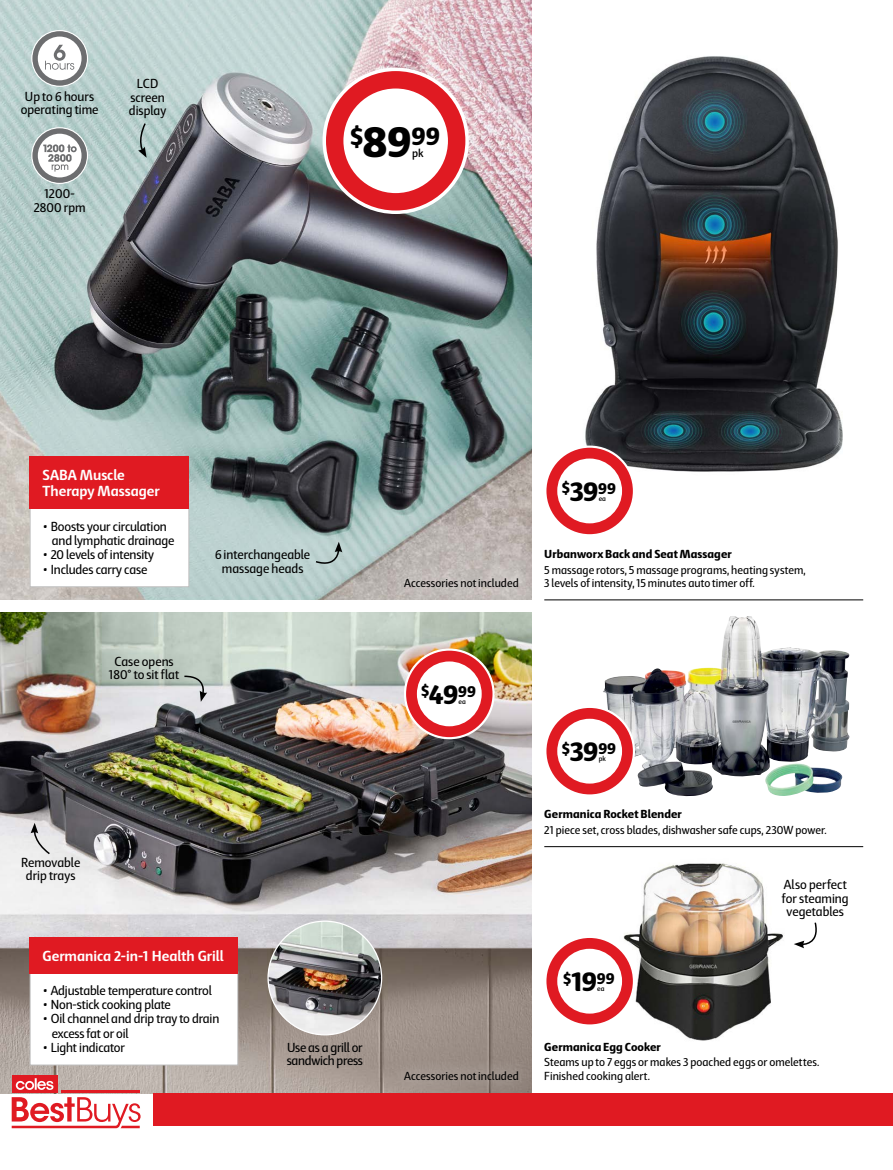
<style>
.page{position:relative;width:893px;height:1170px;background:#fff}
.page>*{position:absolute;margin:0;border:0;box-sizing:border-box;transform-origin:0 0}
.t1{font:800 26.25px "Coles Haptic";color:#000}
.t2{font:800 16.35px "Coles Haptic";color:#000}
.t3{font:700 15px/16.5px "Coles Haptic";color:#fff}
.t4{font:13.5px/13.5px "Coles Haptic";letter-spacing:-.01em;color:#000;text-align:center}
.t5{font:12px/13.5px "Coles Haptic";letter-spacing:.005em;color:#000}
.t6{font:800 12px "Coles Haptic";letter-spacing:.005em;color:#000}
.t7{font:700 11.55px "Coles Haptic Semi";color:#000}
.t8{font:700 7.2px "Coles Haptic Semi";color:#000}
.s1{font-size:45.15px}
.s2{font-size:28.05px}
</style>
<div class="page">
<img style="left:0;top:0;width:531px;height:600px">
<img style="left:0;top:612px;width:531px;height:481px">
<img style="left:623px;top:863px;width:160px;height:178px">
<img style="left:585px;top:56px;width:258px;height:416px">
<img style="left:603px;top:616px;width:247px;height:181px">
<img style="left:268px;top:921px;width:114px;height:113px;border-radius:57px">
<div style="left:390px;top:564px;width:143px;height:38px;background:#fff;opacity:.75"></div>
<div style="left:390px;top:1057px;width:143px;height:38px;background:#fff;opacity:.75"></div>
<div style="left:30px;top:508px;width:159px;height:78px;background:#fff"></div>
<div style="left:30px;top:507px;width:159px;height:80px;border:1px solid #bfbfbf"></div>
<div style="left:30px;top:456px;width:159px;height:53px;background:#e01a22"></div>
<div style="left:30px;top:971px;width:208px;height:93px;background:#fff"></div>
<div style="left:30px;top:971px;width:208px;height:94px;border:1px solid #bfbfbf"></div>
<div style="left:30px;top:937px;width:208px;height:36px;background:#e01a22"></div>
<svg style="left:32px;top:31px;width:55px;height:55px"></svg>
<div style="left:31px;top:30px;width:57px;height:57px;border:1px solid #fff;border-radius:50%"></div>
<svg style="left:32px;top:128px;width:55px;height:55px"></svg>
<div style="left:31px;top:127px;width:57px;height:57px;border:1px solid #fff;border-radius:50%"></div>
<svg style="left:546px;top:447px;width:87px;height:87px"></svg>
<div style="left:544px;top:705px;width:91px;height:91px;background:#fff;border-radius:50%"></div>
<svg style="left:546px;top:708px;width:87px;height:86px"></svg>
<svg style="left:404px;top:648px;width:91px;height:91px"></svg>
<img style="left:406px;top:650px;width:86px;height:87px">
<svg style="left:546px;top:937px;width:87px;height:87px"></svg>
<svg style="left:322px;top:68px;width:147px;height:146px"></svg>
<svg style="left:326px;top:71px;width:139px;height:139px"></svg>
<svg style="left:794px;top:922px;width:23px;height:26px"></svg>
<svg style="left:183px;top:674px;width:24px;height:27px"></svg>
<svg style="left:31px;top:822px;width:20px;height:33px"></svg>
<svg style="left:314px;top:541px;width:28px;height:27px"></svg>
<svg style="left:137px;top:122px;width:10px;height:36px"></svg>
<hr style="left:544px;top:846px;width:319px;height:1px;background:#000">
<hr style="left:544px;top:599px;width:319px;height:1px;background:#000">
<div style="left:153px;top:1093px;width:740px;height:32px;background:#e01a22"></div>
<svg style="left:12px;top:1097px;width:129px;height:31px"></svg>
<hr style="left:62px;top:1090px;width:78px;height:2px;background:#e01a22">
<div style="left:12px;top:1075px;width:45px;height:17px;background:#e01a22"></div>
<svg style="left:16px;top:1078px;width:37px;height:11px"></svg>
<p class="t4" style="left:21px;top:90px;width:79px">Up to 6 hours operating time</p>
<p class="t4" style="left:34px;top:187px;width:53px">1200-<br>2800 rpm</p>
<p class="t4" style="left:129px;top:77px;width:39px">LCD screen display</p>
<h1 class="t1" style="left:350px;top:120px;width:91px">$<span class="s1">89</span>99</h1>
<p class="t7" style="left:412px;top:146px;width:13px">pk</p>
<p class="t3" style="left:43px;top:466px;width:119px">SABA Muscle<br>Therapy Massager</p>
<p class="t4" style="left:52px;top:519px;width:124px;line-height:14.2px;text-align:left;text-indent:-9px">• Boosts your circulation and lymphatic drainage</p>
<p class="t4" style="left:43px;top:548px;width:112px">• 20 levels of intensity</p>
<p class="t4" style="left:43px;top:562px;width:106px">• Includes carry case</p>
<p class="t4" style="left:109px;top:654px;width:72px">Case opens<br>180° to sit flat</p>
<p class="t4" style="left:215px;top:548px;width:97px">6 interchangeable massage heads</p>
<p class="t4" style="left:21px;top:855px;width:61px">Removable drip trays</p>
<p class="t3" style="left:43px;top:947px;width:183px">Germanica 2-in-1 Health Grill</p>
<p class="t4" style="left:43px;top:983px;width:170px">• Adjustable temperature control</p>
<p class="t4" style="left:43px;top:997px;width:129px">• Non-stick cooking plate</p>
<p class="t4" style="left:52px;top:1011px;width:169px;line-height:14.2px;text-align:left;text-indent:-9px">• Oil channel and drip tray to drain excess fat or oil</p>
<p class="t4" style="left:43px;top:1040px;width:83px">• Light indicator</p>
<p class="t4" style="left:287px;top:1040px;width:78px;text-align:left">Use as a grill or sandwich press</p>
<p class="t5" style="left:404px;top:576px;width:116px">Accessories not included</p>
<p class="t2" style="left:562px;top:478px;width:56px">$<span class="s2">39</span>99</p>
<p class="t8" style="left:599px;top:494px;width:9px">ea</p>
<p class="t6" style="left:544px;top:546px;width:189px">Urbanworx Back and Seat Massager</p>
<p class="t5" style="left:544px;top:562px;width:263px">5 massage rotors, 5 massage programs, heating system,<br>3 levels of intensity, 15 minutes auto timer off.</p>
<p class="t2" style="left:421px;top:681px;width:56px">$<span class="s2">49</span>99</p>
<p class="t8" style="left:459px;top:697px;width:9px">ea</p>
<p class="t5" style="left:404px;top:1068px;width:116px">Accessories not included</p>
<p class="t2" style="left:562px;top:738px;width:56px">$<span class="s2">39</span>99</p>
<p class="t8" style="left:599px;top:754px;width:9px">pk</p>
<p class="t6" style="left:544px;top:806px;width:139px">Germanica Rocket Blender</p>
<p class="t5" style="left:544px;top:823px;width:284px">21 piece set, cross blades, dishwasher safe cups, 230W power.</p>
<p class="t2" style="left:563px;top:968px;width:53px">$<span class="s2">19</span>99</p>
<p class="t8" style="left:597px;top:984px;width:9px">ea</p>
<p class="t4" style="left:782px;top:877px;width:68px">Also perfect for steaming vegetables</p>
<p class="t6" style="left:544px;top:1038px;width:118px">Germanica Egg Cooker</p>
<p class="t5" style="left:544px;top:1055px;width:277px">Steams up to 7 eggs or makes 3 poached eggs or omelettes.<br>Finished cooking alert.</p>
</div>
